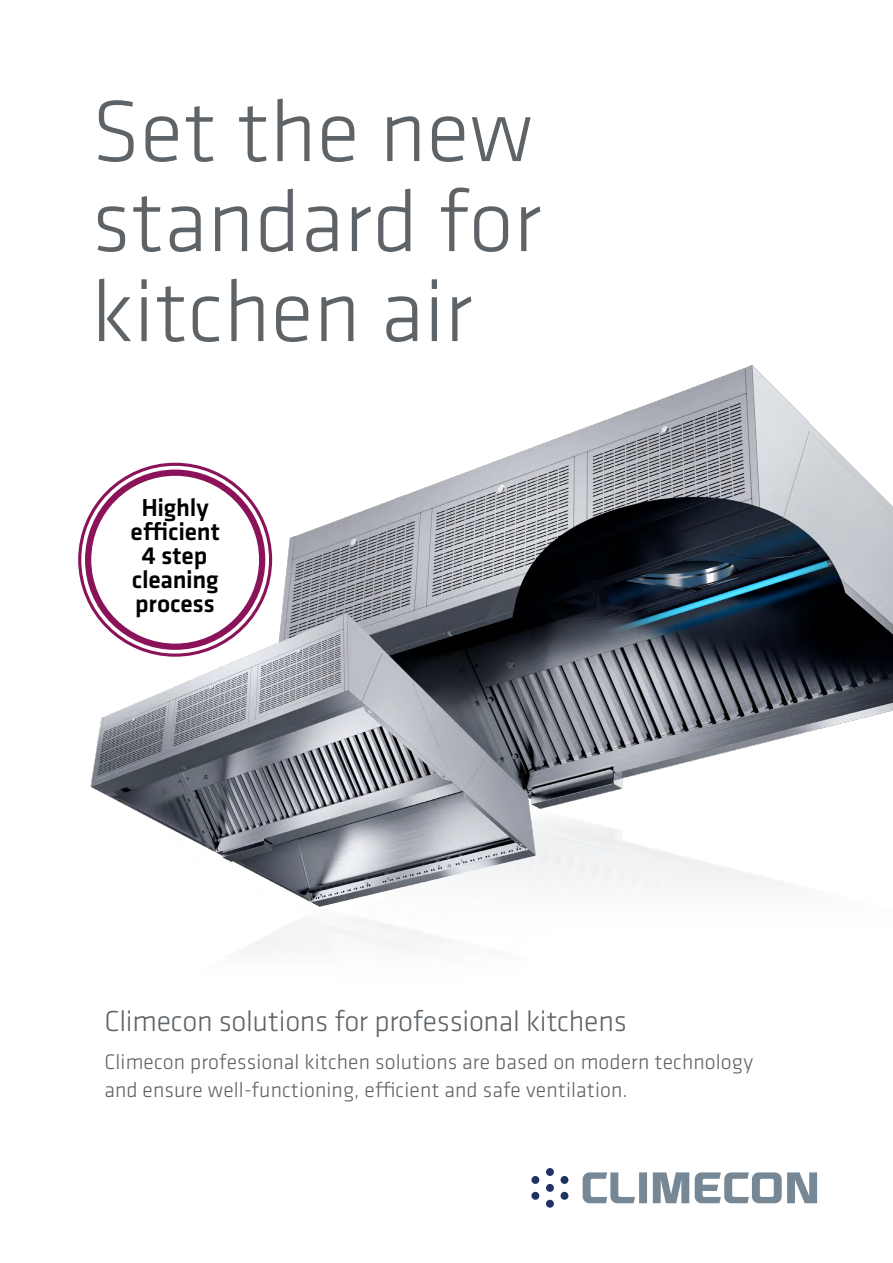
<style>
.page{position:relative;width:893px;height:1263px;background:#fff}
.page>*{position:absolute;margin:0;border:0;box-sizing:border-box;transform-origin:0 0}
.t1{font:300 90px/90px "Klavika";color:#5e6367;text-align:justify}
.t2{font:300 30px "Klavika";letter-spacing:-.01em;color:#5e6367}
.t3{font:500 25.5px/24px "Klavika";letter-spacing:-.01em;color:#000;text-align:center}
.t4{font:300 21.75px/27.6px "Klavika";letter-spacing:.005em;color:#5e6367}
</style>
<div class="page">
<img style="left:78px;top:365px;width:815px;height:584px">
<svg style="left:583px;top:1172px;width:234px;height:31px"></svg>
<svg style="left:531px;top:1168px;width:37px;height:40px"></svg>
<div style="left:85px;top:470px;width:180px;height:180px;border:6px solid #8b1359;border-radius:50%"></div>
<h1 class="t1" style="left:91px;top:88px;width:452px">Set the new standard for kitchen air</h1>
<p class="t3" style="left:131px;top:496px;width:91px">Highly efficient<br>4 step cleaning process</p>
<h2 class="t2" style="left:104px;top:1005px;width:524px">Climecon solutions for professional kitchens</h2>
<p class="t4" style="left:104px;top:1048px;width:650px">Climecon professional kitchen solutions are based on modern technology and ensure well-functioning, efficient and safe ventilation.</p>
</div>
